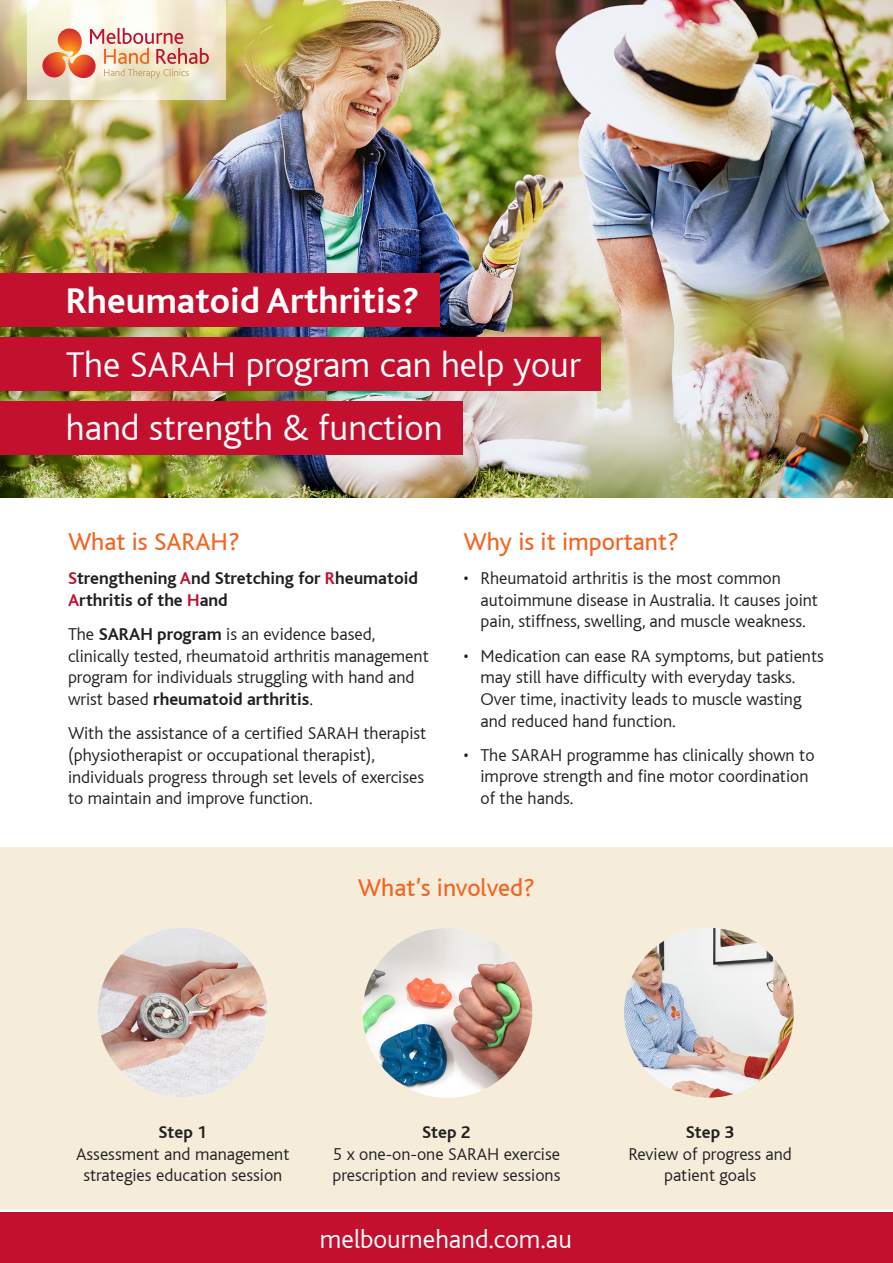
<style>
.page{position:relative;width:893px;height:1263px;background:#fff}
.page>*{position:absolute;margin:0;border:0;box-sizing:border-box;transform-origin:0 0}
.t1{font:300 37.5px/63.8px "Bliss";color:#fff}
.t2{font:700 37.5px "Bliss";color:#fff}
.t3{font:300 27px "Bliss";color:#fff}
.Sub_heading{font:25.5px "Bliss";color:#f36421}
.SARAH_body_copy{font:300 18px/21.6px "Bliss";color:#231f20}
.Dot_points{font:300 18px/21.6px "Bliss";color:#231f20}
.SARAH_body_copy-2{font:700 18px/21.6px "Bliss";color:#231f20}
.s1{color:#c3102f}
.s2{font-weight:700}
</style>
<div class="page">
<div style="left:0;top:1212px;width:893px;height:51px;background:#c3102f"></div>
<img style="left:0;top:0;width:893px;height:497px">
<div style="left:0;top:337px;width:601px;height:53px;background:#c3102f"></div>
<div style="left:0;top:401px;width:462px;height:53px;background:#c3102f"></div>
<div style="left:0;top:274px;width:439px;height:53px;background:#c3102f"></div>
<div style="left:0;top:847px;width:893px;height:363px;background:#f5edda"></div>
<img style="left:98px;top:928px;width:170px;height:170px;border-radius:85px">
<img style="left:362px;top:928px;width:170px;height:170px;border-radius:85px">
<img style="left:624px;top:928px;width:170px;height:170px;border-radius:85px">
<svg style="left:27px;top:0;width:199px;height:100px"></svg>
<svg style="left:40px;top:28px;width:169px;height:52px"></svg>
<p class="t2" style="left:66px;top:281px;width:355px">Rheumatoid Arthritis?</p>
<p class="t1" style="left:66px;top:333px;width:517px">The SARAH program can help your hand strength &amp; function</p>
<p class="Sub_heading" style="left:68px;top:528px;width:173px">What is SARAH?</p>
<p class="SARAH_body_copy-2" style="left:68px;top:568px;width:352px"><span class="s1">S</span>trengthening <span class="s1">A</span>nd Stretching for <span class="s1">R</span>heumatoid<br><span class="s1">A</span>rthritis of the <span class="s1">H</span>and</p>
<p class="SARAH_body_copy" style="left:68px;top:624px;width:362px">The <span class="s2">SARAH program</span> is an evidence based, clinically tested, rheumatoid arthritis management program for individuals struggling with hand and wrist based <span class="s2">rheumatoid arthritis</span>.</p>
<p class="SARAH_body_copy" style="left:68px;top:723px;width:360px">With the assistance of a certified SARAH therapist (physiotherapist or occupational therapist), individuals progress through set levels of exercises to maintain and improve function.</p>
<p class="Sub_heading" style="left:463px;top:528px;width:217px">Why is it important?</p>
<p class="Dot_points" style="left:480px;top:568px;width:339px;text-indent:-17px">• Rheumatoid arthritis is the most common autoimmune disease in Australia. It causes joint pain, stiffness, swelling, and muscle weakness.</p>
<p class="Dot_points" style="left:480px;top:645px;width:345px;text-indent:-17px">• Medication can ease RA symptoms, but patients may still have difficulty with everyday tasks.<br>Over time, inactivity leads to muscle wasting and reduced hand function.</p>
<p class="Dot_points" style="left:480px;top:744px;width:335px;text-indent:-17px">• The SARAH programme has clinically shown to improve strength and fine motor coordination of the hands.</p>
<p class="Sub_heading" style="left:358px;top:874px;width:179px">What’s involved?</p>
<p class="SARAH_body_copy-2" style="left:159px;top:1122px;width:50px">Step 1</p>
<p class="SARAH_body_copy" style="left:76px;top:1143px;width:215px;text-align:center">Assessment and management strategies education session</p>
<p class="SARAH_body_copy-2" style="left:422px;top:1122px;width:50px">Step 2</p>
<p class="SARAH_body_copy" style="left:333px;top:1143px;width:229px">5 x one-on-one SARAH exercise prescription and review sessions</p>
<h2 class="t3" style="left:320px;top:1225px;width:253px">melbournehand.com.au</h2>
<p class="SARAH_body_copy-2" style="left:686px;top:1122px;width:50px">Step 3</p>
<p class="SARAH_body_copy" style="left:628px;top:1143px;width:165px;text-align:center">Review of progress and patient goals</p>
</div>
